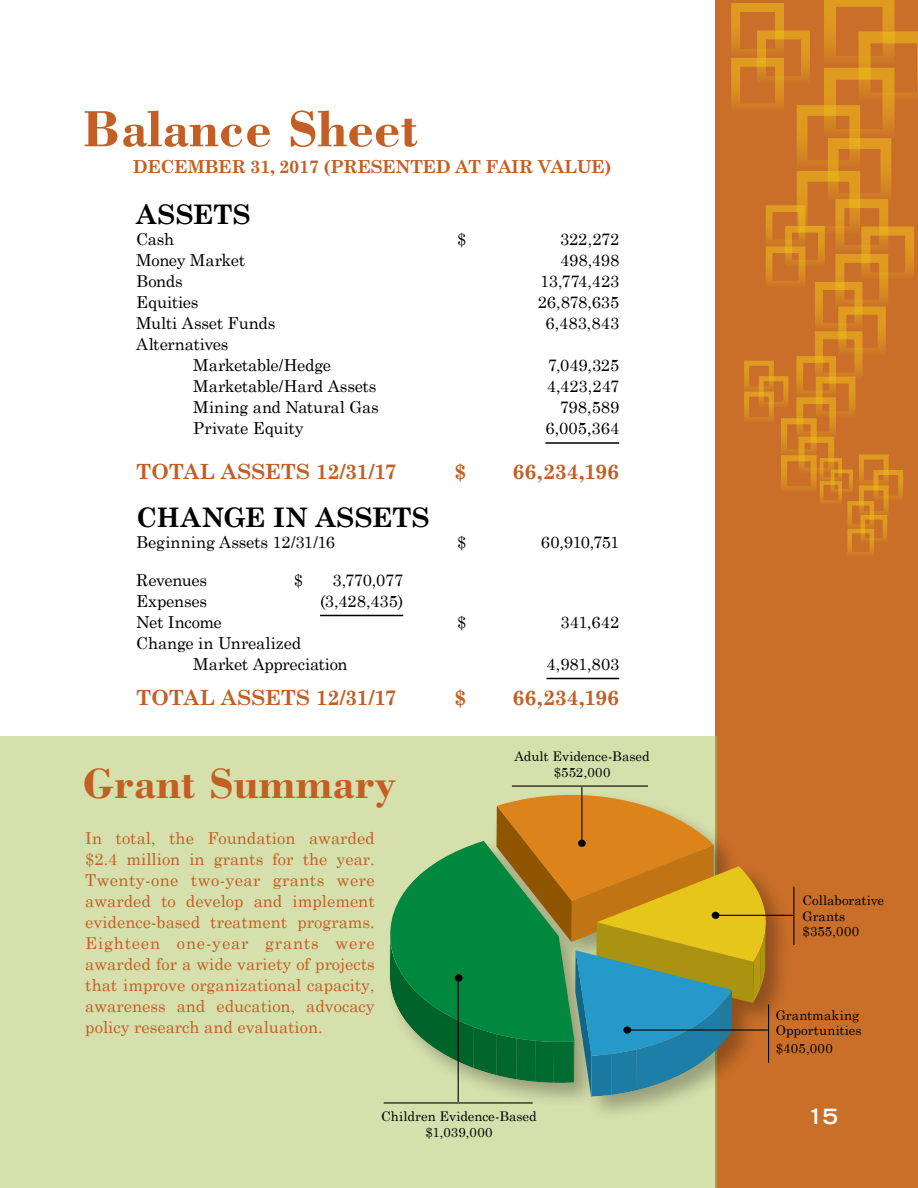
<style>
.page{position:relative;width:918px;height:1188px;background:#fff}
.page>*{position:absolute;margin:0;border:0;box-sizing:border-box;transform-origin:0 0}
.t1{font:700 54px "Bodoni BT";color:#c35f24}
.t2{font:700 45px "Bodoni BT";color:#c35f24}
.t3{font:700 27px "Century Schoolbook";color:#000}
.t4{font:700 21px "Century Schoolbook";letter-spacing:-.01em;color:#c35f24}
.t5{font:700 expanded 21px "Trade Gothic LH";color:#fff}
.t6{font:700 18px "Century Schoolbook";letter-spacing:-.025em;color:#c35f24}
.t7{font:16.5px/21px "Century Schoolbook";letter-spacing:-.01em;color:#000}
.t8{font:16.5px/21px "Century Schoolbook";color:#c35f24;text-align:justify}
.t9{font:13.2px/15.5px "Century Schoolbook";letter-spacing:.005em;color:#000;text-align:center}
</style>
<div class="page">
<div style="left:716px;top:0;width:202px;height:1188px;background:#c96f29"></div>
<div style="left:835px;top:199px;width:53px;height:55px;border:9px solid #f6c916"></div>
<div style="left:861px;top:227px;width:53px;height:54px;border:9px solid #f6c916"></div>
<div style="left:835px;top:254px;width:53px;height:55px;border:9px solid #f6c916"></div>
<div style="left:815px;top:282px;width:47px;height:49px;border:8px solid #f6c916"></div>
<div style="left:838px;top:307px;width:48px;height:49px;border:8px solid #f6c916"></div>
<div style="left:815px;top:331px;width:47px;height:50px;border:8px solid #f6c916"></div>
<div style="left:766px;top:205px;width:39px;height:41px;border:7px solid #f6c916"></div>
<div style="left:785px;top:226px;width:40px;height:41px;border:7px solid #f6c916"></div>
<div style="left:766px;top:246px;width:39px;height:41px;border:7px solid #f6c916"></div>
<svg style="left:824px;top:0;width:94px;height:95px"></svg>
<div style="left:824px;top:68px;width:71px;height:73px;border:12px solid #f6c916"></div>
<div style="left:797px;top:105px;width:63px;height:66px;border:11px solid #f6c916"></div>
<div style="left:828px;top:138px;width:63px;height:66px;border:11px solid #f6c916"></div>
<div style="left:797px;top:171px;width:63px;height:66px;border:11px solid #f6c916"></div>
<div style="left:731px;top:3px;width:53px;height:55px;border:9px solid #f6c916"></div>
<div style="left:757px;top:30px;width:53px;height:55px;border:9px solid #f6c916"></div>
<div style="left:731px;top:58px;width:53px;height:55px;border:9px solid #f6c916"></div>
<div style="left:796px;top:356px;width:40px;height:41px;border:7px solid #f6c916"></div>
<div style="left:816px;top:377px;width:39px;height:41px;border:7px solid #f6c916"></div>
<div style="left:796px;top:397px;width:40px;height:41px;border:7px solid #f6c916"></div>
<div style="left:781px;top:418px;width:36px;height:37px;border:6px solid #f6c916"></div>
<div style="left:799px;top:437px;width:35px;height:37px;border:6px solid #f6c916"></div>
<div style="left:781px;top:455px;width:36px;height:37px;border:6px solid #f6c916"></div>
<div style="left:744px;top:361px;width:30px;height:31px;border:5px solid #f6c916"></div>
<div style="left:759px;top:376px;width:29px;height:31px;border:5px solid #f6c916"></div>
<div style="left:744px;top:392px;width:30px;height:30px;border:5px solid #f6c916"></div>
<div style="left:859px;top:455px;width:30px;height:30px;border:5px solid #f6c916"></div>
<div style="left:873px;top:470px;width:30px;height:31px;border:5px solid #f6c916"></div>
<div style="left:859px;top:485px;width:30px;height:31px;border:5px solid #f6c916"></div>
<div style="left:847px;top:501px;width:27px;height:28px;border:5px solid #f6c916"></div>
<div style="left:861px;top:515px;width:26px;height:28px;border:5px solid #f6c916"></div>
<div style="left:847px;top:529px;width:27px;height:28px;border:5px solid #f6c916"></div>
<div style="left:820px;top:458px;width:22px;height:23px;border:4px solid #f6c916"></div>
<div style="left:831px;top:470px;width:22px;height:23px;border:4px solid #f6c916"></div>
<div style="left:820px;top:481px;width:22px;height:23px;border:4px solid #f6c916"></div>
<div style="left:0;top:737px;width:717px;height:451px;background:#d6e0ac"></div>
<hr style="left:545px;top:442px;width:74px;height:2px;background:#000">
<hr style="left:320px;top:615px;width:83px;height:1px;background:#000">
<hr style="left:547px;top:678px;width:72px;height:1px;background:#000">
<div style="left:386px;top:790px;width:405px;height:332px;background:#000;opacity:.29"></div>
<svg style="left:390px;top:795px;width:376px;height:302px"></svg>
<hr style="left:512px;top:786px;width:136px;height:1px;background:#000">
<hr style="left:581px;top:787px;width:1px;height:57px;background:#000">
<div style="left:578px;top:840px;width:8px;height:7px;background:#000;border-radius:50%"></div>
<hr style="left:384px;top:1102px;width:149px;height:1px;background:#000">
<hr style="left:458px;top:974px;width:1px;height:128px;background:#000">
<div style="left:455px;top:974px;width:8px;height:8px;background:#000;border-radius:50%"></div>
<hr style="left:793px;top:887px;width:1px;height:58px;background:#000">
<hr style="left:717px;top:915px;width:76px;height:1px;background:#000">
<div style="left:712px;top:912px;width:7px;height:7px;background:#000;border-radius:50%"></div>
<hr style="left:768px;top:1004px;width:1px;height:59px;background:#000">
<hr style="left:627px;top:1029px;width:141px;height:2px;background:#000">
<div style="left:623px;top:1026px;width:8px;height:8px;background:#000;border-radius:50%"></div>
<h1 class="t1" style="left:82px;top:95px;width:337px">Balance Sheet</h1>
<p class="t6" style="left:133px;top:153px;width:480px">DECEMBER 31, 2017 (PRESENTED AT FAIR VALUE)</p>
<h3 class="t3" style="left:136px;top:193px;width:116px">ASSETS</h3>
<p class="t7" style="left:136px;top:227px;width:40px">Cash</p>
<p class="t7" style="left:457px;top:227px;width:11px">$</p>
<p class="t7" style="left:560px;top:227px;width:61px">322,272</p>
<p class="t7" style="left:136px;top:248px;width:110px">Money Market</p>
<p class="t7" style="left:560px;top:248px;width:61px">498,498</p>
<p class="t7" style="left:136px;top:269px;width:48px">Bonds</p>
<p class="t7" style="left:540px;top:269px;width:81px">13,774,423</p>
<p class="t7" style="left:136px;top:290px;width:64px">Equities</p>
<p class="t7" style="left:538px;top:290px;width:83px">26,878,635</p>
<p class="t7" style="left:136px;top:311px;width:141px">Multi Asset Funds</p>
<p class="t7" style="left:546px;top:311px;width:75px">6,483,843</p>
<p class="t7" style="left:193px;top:332px;width:139px;text-indent:-57px">Alternatives<br>Marketable/Hedge</p>
<p class="t7" style="left:548px;top:353px;width:73px">7,049,325</p>
<p class="t7" style="left:193px;top:374px;width:185px">Marketable/Hard Assets</p>
<p class="t7" style="left:547px;top:374px;width:74px">4,423,247</p>
<p class="t7" style="left:193px;top:395px;width:187px">Mining and Natural Gas</p>
<p class="t7" style="left:560px;top:395px;width:61px">798,589</p>
<p class="t7" style="left:193px;top:416px;width:112px">Private Equity</p>
<p class="t7" style="left:546px;top:416px;width:75px">6,005,364</p>
<p class="t4" style="left:136px;top:455px;width:262px">TOTAL ASSETS 12/31/17</p>
<p class="t4" style="left:454px;top:455px;width:14px">$</p>
<p class="t4" style="left:513px;top:455px;width:108px">66,234,196</p>
<h3 class="t3" style="left:136px;top:496px;width:295px">CHANGE IN ASSETS</h3>
<p class="t7" style="left:136px;top:530px;width:200px">Beginning Assets 12/31/16</p>
<p class="t7" style="left:457px;top:530px;width:11px">$</p>
<p class="t7" style="left:541px;top:530px;width:80px">60,910,751</p>
<p class="t7" style="left:136px;top:568px;width:72px">Revenues</p>
<p class="t7" style="left:294px;top:568px;width:11px">$</p>
<p class="t7" style="left:332px;top:568px;width:72px">3,770,077</p>
<p class="t7" style="left:136px;top:589px;width:72px">Expenses</p>
<p class="t7" style="left:320px;top:589px;width:85px">(3,428,435)</p>
<p class="t7" style="left:136px;top:610px;width:87px">Net Income</p>
<p class="t7" style="left:457px;top:610px;width:11px">$</p>
<p class="t7" style="left:561px;top:610px;width:60px">341,642</p>
<p class="t7" style="left:193px;top:631px;width:156px;text-indent:-57px">Change in Unrealized<br>Market Appreciation</p>
<p class="t7" style="left:547px;top:652px;width:74px">4,981,803</p>
<p class="t4" style="left:136px;top:682px;width:262px">TOTAL ASSETS 12/31/17</p>
<p class="t4" style="left:454px;top:682px;width:14px">$</p>
<p class="t4" style="left:513px;top:682px;width:108px">66,234,196</p>
<h2 class="t2" style="left:82px;top:756px;width:316px">Grant Summary</h2>
<p class="t8" style="left:85px;top:826px;width:291px">In total, the Foundation awarded $2.4 million in grants for the year.<br>Twenty-one two-year grants were awarded to develop and implement evidence-based treatment programs.<br>Eighteen one-year grants were awarded for a wide variety of projects that improve organizational capacity, awareness and education, advocacy policy research and evaluation.</p>
<p class="t9" style="left:514px;top:748px;width:137px">Adult Evidence-Based $552,000</p>
<p class="t9" style="left:381px;top:1108px;width:157px">Children Evidence-Based $1,039,000</p>
<p class="t9" style="left:803px;top:891px;width:83px;text-align:left">Collaborative<br>Grants $355,000</p>
<p class="t9" style="left:776px;top:1006px;width:87px;text-align:left">Grantmaking<br>Opportunities</p>
<p class="t9" style="left:776px;top:1040px;width:59px">$405,000</p>
<p class="t5" style="left:808px;top:1103px;width:32px">15</p>
</div>
